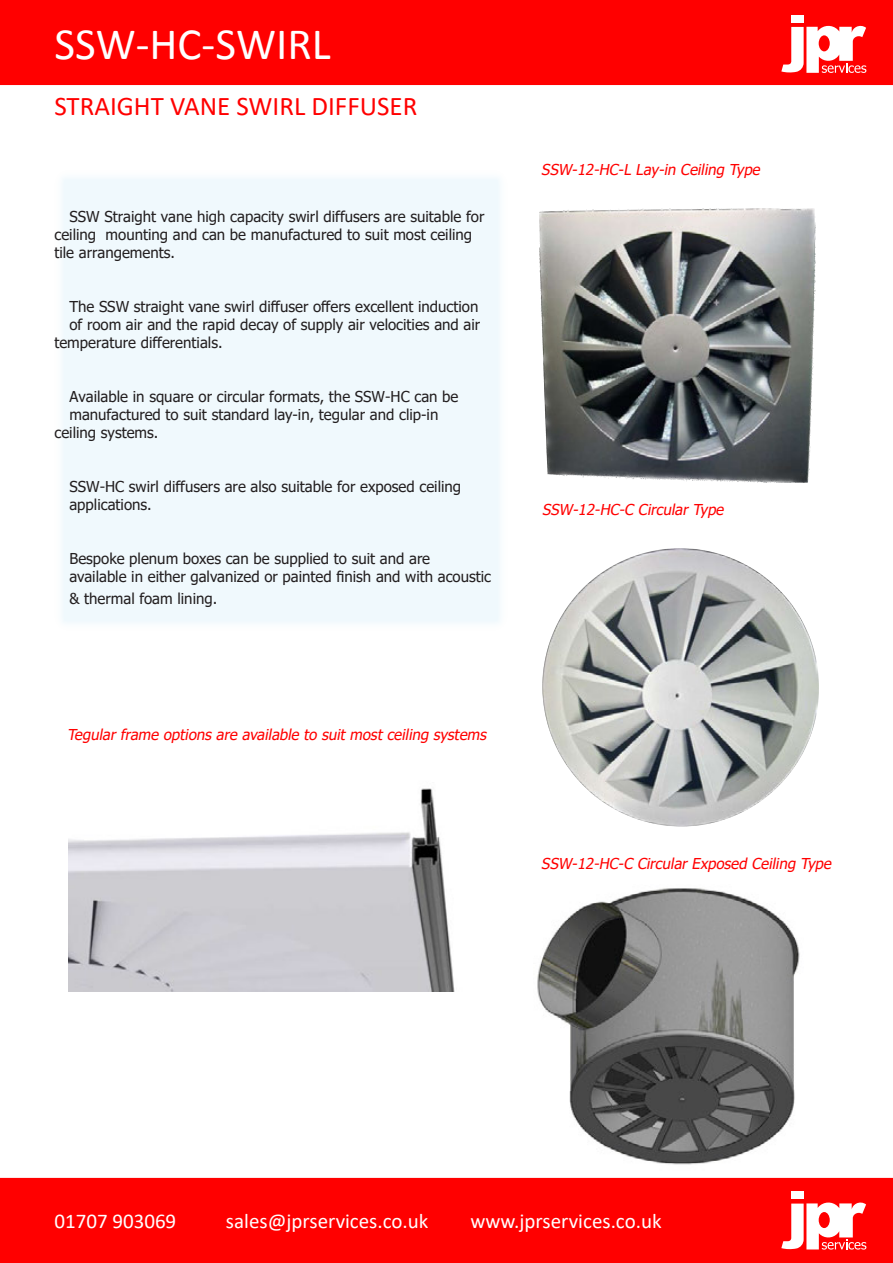
<style>
.page{position:relative;width:893px;height:1263px;background:#fff}
.page>*{position:absolute;margin:0;border:0;box-sizing:border-box;transform-origin:0 0}
.t1{font:45px "Calibri";color:#fff}
.t2{font:27px "Calibri";color:#f00}
.t3{font:21px "Calibri";color:#fff}
.t4{font:15px/18px "Tahoma";color:#231f20}
.t5{font:italic 15px "Tahoma";color:#f00}
</style>
<div class="page">
<div style="left:54px;top:169px;width:454px;height:462px;background:#f0f9fd;border-radius:15px"></div>
<div style="left:1px;top:1px;width:891px;height:83px;background:#f00"></div>
<div style="left:0;top:0;width:893px;height:85px;border:2px solid #f00"></div>
<div style="left:791px;top:15px;width:13px;height:7px;background:#fff"></div>
<svg style="left:781px;top:25px;width:85px;height:48px"></svg>
<div style="left:819px;top:35px;width:11px;height:16px;background:#f00;border-radius:50%"></div>
<div style="left:1px;top:1179px;width:891px;height:83px;background:#f00"></div>
<div style="left:0;top:1178px;width:893px;height:85px;border:2px solid #f00"></div>
<div style="left:791px;top:1191px;width:13px;height:8px;background:#fff"></div>
<svg style="left:781px;top:1202px;width:85px;height:47px"></svg>
<div style="left:819px;top:1212px;width:11px;height:16px;background:#f00;border-radius:50%"></div>
<img style="left:68px;top:788px;width:387px;height:204px">
<img style="left:539px;top:208px;width:276px;height:274px">
<img style="left:543px;top:549px;width:275px;height:277px">
<img style="left:537px;top:888px;width:263px;height:277px">
<p class="t1" style="left:54px;top:16px;width:278px">SSW-HC-SWIRL</p>
<p class="t2" style="left:54px;top:87px;width:364px">STRAIGHT VANE SWIRL DIFFUSER</p>
<p class="t4" style="left:54px;top:208px;width:431px;text-indent:15px">SSW Straight vane high capacity swirl diffusers are suitable for ceiling mounting and can be manufactured to suit most ceiling tile arrangements.</p>
<p class="t4" style="left:69px;top:298px;width:410px">The SSW straight vane swirl diffuser offers excellent induction</p>
<p class="t4" style="left:69px;top:316px;width:412px">of room air and the rapid decay of supply air velocities and air</p>
<p class="t4" style="left:54px;top:334px;width:170px">temperature differentials.</p>
<p class="t4" style="left:69px;top:388px;width:390px">Available in square or circular formats, the SSW-HC can be</p>
<p class="t4" style="left:69px;top:406px;width:370px">manufactured to suit standard lay-in, tegular and clip-in</p>
<p class="t4" style="left:54px;top:424px;width:106px">ceiling systems.</p>
<p class="t4" style="left:69px;top:478px;width:393px">SSW-HC swirl diffusers are also suitable for exposed ceiling applications.</p>
<p class="t4" style="left:69px;top:550px;width:423px">Bespoke plenum boxes can be supplied to suit and are<br>available in either galvanized or painted finish and with acoustic</p>
<p class="t4" style="left:69px;top:590px;width:149px">&amp; thermal foam lining.</p>
<p class="t5" style="left:67px;top:724px;width:424px">Tegularframe optionsare available to suitmostceiling systems</p>
<p class="t5" style="left:541px;top:159px;width:224px">SSW-12-HC-L Lay-in Ceiling Type</p>
<p class="t5" style="left:542px;top:499px;width:187px">SSW-12-HC-C CircularType</p>
<p class="t5" style="left:541px;top:854px;width:295px">SSW-12-HC-C CircularExposed Ceiling Type</p>
<p class="t3" style="left:54px;top:1206px;width:123px">01707 903069</p>
<p class="t3" style="left:226px;top:1206px;width:204px">sales@jprservices.co.uk</p>
<p class="t3" style="left:470px;top:1206px;width:193px">www.jprservices.co.uk</p>
</div>
